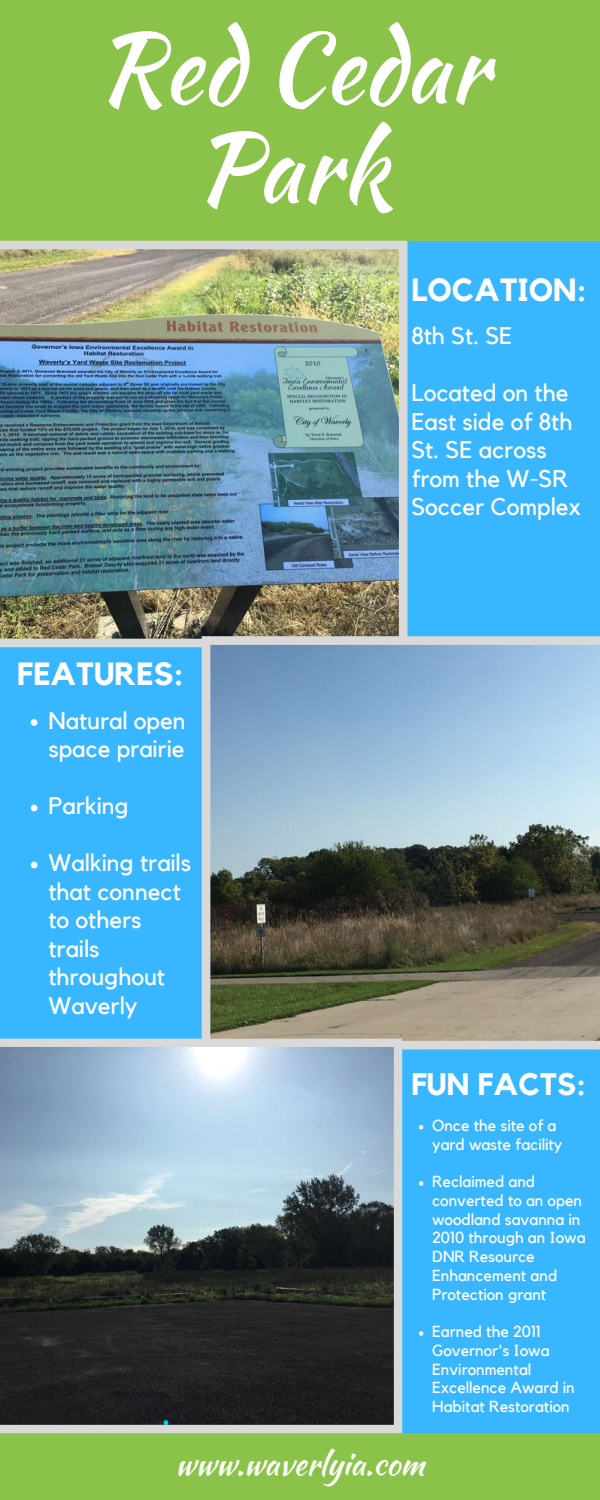
<style>
.page{position:relative;width:600px;height:1500px;background:#fff}
.page>*{position:absolute;margin:0;border:0;box-sizing:border-box;transform-origin:0 0}
.t1{font:96px/99.8px "Kaushan Script";color:#fff;text-align:center}
.t2{font:700 32px "Kollektif";color:#fff}
.t3{font:32px "Kaushan Script";color:#fff}
.t4{font:700 31px "Kollektif";color:#fff}
.t5{font:24px/28.5px "Kollektif";color:#fff}
.t6{font:16px/18.8px "Kollektif";color:#fff}
</style>
<div class="page">
<div style="left:0;top:0;width:600px;height:241px;background:#8bc34a"></div>
<div style="left:0;top:241px;width:600px;height:396px;background:#38b6ff"></div>
<div style="left:0;top:644px;width:600px;height:397px;background:#38b6ff"></div>
<div style="left:0;top:1048px;width:600px;height:396px;background:#38b6ff"></div>
<svg style="left:31px;top:719px;width:6px;height:7px"></svg>
<svg style="left:31px;top:805px;width:6px;height:6px"></svg>
<svg style="left:31px;top:862px;width:6px;height:6px"></svg>
<svg style="left:419px;top:1125px;width:4px;height:4px"></svg>
<svg style="left:419px;top:1181px;width:4px;height:5px"></svg>
<svg style="left:419px;top:1331px;width:4px;height:5px"></svg>
<div style="left:0;top:1433px;width:600px;height:67px;background:#8bc34a"></div>
<img style="left:0;top:241px;width:407px;height:406px">
<svg style="left:202px;top:636px;width:398px;height:413px;background:#7f8e93"></svg>
<svg style="left:0;top:1039px;width:402px;height:394px;background:#69767e"></svg>
<h1 class="t1" style="left:96px;top:17px;width:393px">Red Cedar<br>Park</h1>
<h2 class="t2" style="left:17px;top:659px;width:168px">FEATURES:</h2>
<h3 class="t5" style="left:48px;top:707px;width:139px">Natural open space prairie</h3>
<h3 class="t5" style="left:48px;top:793px;width:82px">Parking</h3>
<h3 class="t5" style="left:48px;top:850px;width:144px">Walking trails that connect to others trails throughout<br>Waverly</h3>
<h2 class="t2" style="left:411px;top:275px;width:177px">LOCATION:</h2>
<h3 class="t5" style="left:411px;top:323px;width:103px">8th St. SE</h3>
<h3 class="t5" style="left:411px;top:380px;width:171px">Located on the<br>East side of 8th<br>St. SE across from the W-SR<br>Soccer Complex</h3>
<h3 class="t4" style="left:411px;top:1069px;width:176px">FUN FACTS:</h3>
<p class="t6" style="left:432px;top:1117px;width:132px">Once the site of a yard waste facility</p>
<p class="t6" style="left:432px;top:1173px;width:155px">Reclaimed and converted to an open woodland savanna in<br>2010 through an Iowa<br>DNR Resource<br>Enhancement and<br>Protection grant</p>
<p class="t6" style="left:432px;top:1323px;width:144px">Earned the 2011<br>Governor's Iowa<br>Environmental<br>Excellence Award in<br>Habitat Restoration</p>
<h2 class="t3" style="left:175px;top:1440px;width:251px">www.waverlyia.com</h2>
</div>
